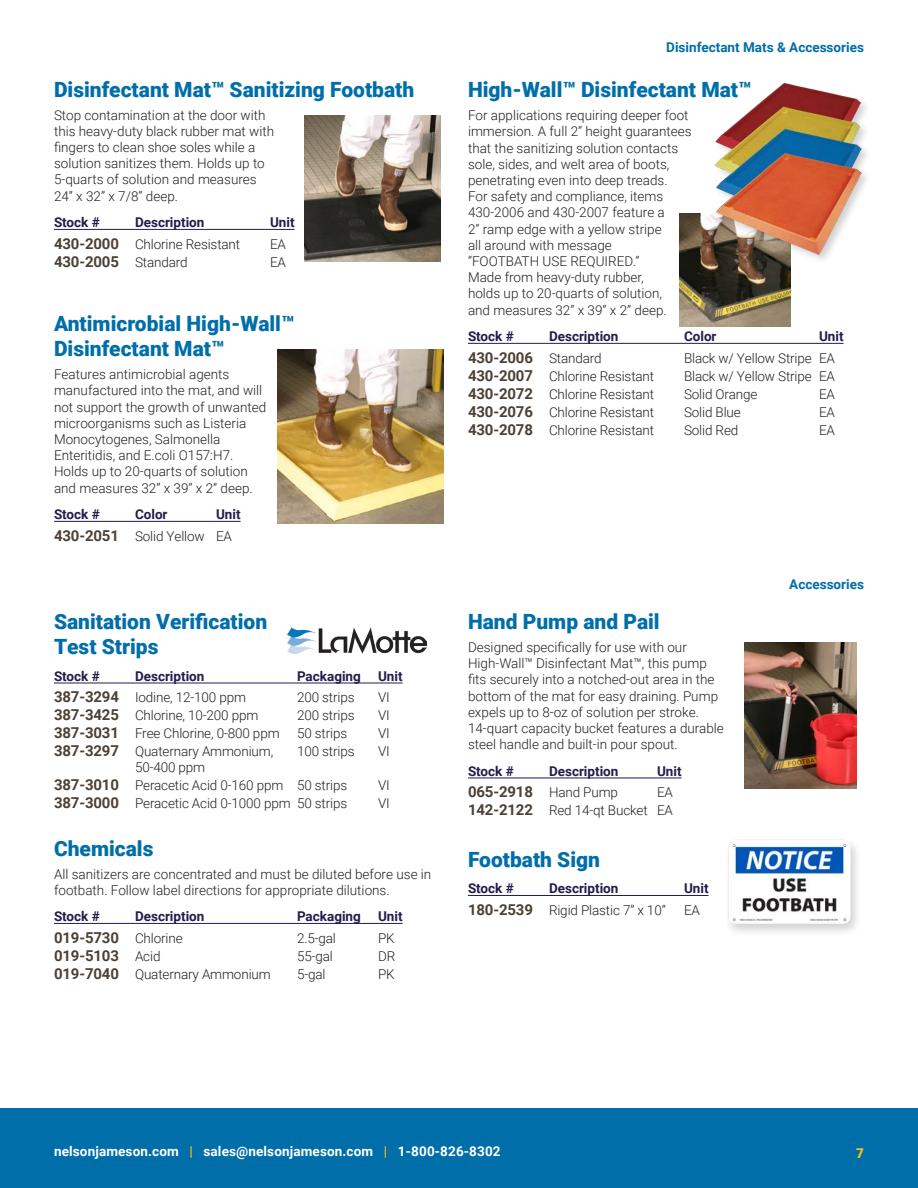
<style>
.page{position:relative;width:918px;height:1188px;background:#fff}
.page>*{position:absolute;margin:0;border:0;box-sizing:border-box;transform-origin:0 0}
.t1{font:900 21px/25.2px "Roboto";color:#006ea9}
.Chart{font:700 15px "Roboto";letter-spacing:-.01em;color:#4c4136}
.Body{font:300 13.5px/16.2px "Roboto";color:#231f20}
.Chart-2{font:300 13.5px "Roboto";letter-spacing:-.01em;color:#231f20}
.Chart_Heading{font:700 13.5px "Roboto";color:#221c4c}
.t2{font:700 13.5px "Roboto";letter-spacing:.01em;color:#fff}
.Body-2{font:700 13.5px "Roboto";color:#006ea9}
.t3{font:900 13.5px "Roboto";color:#fdbe12}
.s1{font-weight:700;font-size:15px;color:#4c4136}
.s2{font-weight:300;font-size:13.5px;color:#231f20}
.s3{color:#fdbe12}
</style>
<div class="page">
<div style="left:0;top:1108px;width:918px;height:80px;background:#006ea9"></div>
<hr style="left:468px;top:778px;width:214px;height:1px;background:#221c4c">
<img style="left:745px;top:643px;width:111px;height:146px">
<hr style="left:468px;top:895px;width:241px;height:1px;background:#221c4c">
<div style="left:725px;top:838px;width:137px;height:99px;background:#231f20;opacity:.2"></div>
<img style="left:728px;top:840px;width:122px;height:84px">
<hr style="left:54px;top:923px;width:349px;height:1px;background:#221c4c">
<hr style="left:54px;top:683px;width:349px;height:1px;background:#221c4c">
<img style="left:287px;top:627px;width:140px;height:27px">
<hr style="left:54px;top:521px;width:187px;height:1px;background:#221c4c">
<img style="left:278px;top:350px;width:165px;height:174px">
<hr style="left:54px;top:229px;width:241px;height:1px;background:#221c4c">
<img style="left:305px;top:116px;width:136px;height:145px">
<hr style="left:468px;top:343px;width:376px;height:1px;background:#221c4c">
<img style="left:680px;top:214px;width:110px;height:112px">
<img style="left:706px;top:82px;width:161px;height:181px">
<h2 class="t1" style="left:54px;top:76px;width:362px">Disinfectant Mat™ Sanitizing Footbath</h2>
<p class="Body" style="left:54px;top:106px;width:222px">Stop contamination at the door with this heavy-duty black rubber mat with fingers to clean shoe soles while a solution sanitizes them. Holds up to 5-quarts of solution and measures 24” x 32” x 7/8” deep.</p>
<p class="Chart_Heading" style="left:54px;top:213px;width:47px">Stock #</p>
<p class="Chart_Heading" style="left:135px;top:213px;width:71px">Description</p>
<p class="Chart_Heading" style="left:270px;top:213px;width:26px">Unit</p>
<p class="Chart-2" style="left:54px;top:234px;width:188px"><span class="s1">430-2000</span> Chlorine Resistant</p>
<p class="Chart-2" style="left:270px;top:234px;width:17px">EA</p>
<p class="Chart" style="left:54px;top:251px;width:135px">430-2005 <span class="s2">Standard</span></p>
<p class="Chart-2" style="left:270px;top:252px;width:17px">EA</p>
<h2 class="t1" style="left:54px;top:310px;width:242px">Antimicrobial High-Wall™<br>Disinfectant Mat™</h2>
<p class="Body" style="left:54px;top:366px;width:214px">Features antimicrobial agents manufactured into the mat, and will not support the growth of unwanted microorganisms such as Listeria<br>Monocytogenes, Salmonella<br>Enteritidis, and E.coli O157:H7.<br>Holds up to 20-quarts of solution and measures 32” x 39” x 2” deep.</p>
<p class="Chart_Heading" style="left:54px;top:505px;width:47px">Stock #</p>
<p class="Chart_Heading" style="left:135px;top:505px;width:34px">Color</p>
<p class="Chart_Heading" style="left:216px;top:505px;width:26px">Unit</p>
<p class="Chart-2" style="left:54px;top:526px;width:179px"><span class="s1">430-2051</span> Solid Yellow EA</p>
<h2 class="t1" style="left:54px;top:608px;width:215px">Sanitation Verification<br>Test Strips</h2>
<p class="Chart_Heading" style="left:54px;top:667px;width:47px">Stock #</p>
<p class="Chart_Heading" style="left:135px;top:667px;width:71px">Description</p>
<p class="Chart_Heading" style="left:297px;top:667px;width:65px">Packaging</p>
<p class="Chart_Heading" style="left:378px;top:667px;width:26px">Unit</p>
<p class="Chart-2" style="left:54px;top:688px;width:194px"><span class="s1">387-3294</span> Iodine, 12-100 ppm</p>
<p class="Chart-2" style="left:297px;top:688px;width:59px">200 strips</p>
<p class="Chart-2" style="left:378px;top:688px;width:13px">VI</p>
<p class="Chart-2" style="left:54px;top:706px;width:206px"><span class="s1">387-3425</span> Chlorine, 10-200 ppm</p>
<p class="Chart-2" style="left:297px;top:706px;width:59px">200 strips</p>
<p class="Chart-2" style="left:378px;top:706px;width:13px">VI</p>
<p class="Chart-2" style="left:54px;top:724px;width:227px"><span class="s1">387-3031</span> Free Chlorine, 0-800 ppm</p>
<p class="Chart-2" style="left:297px;top:724px;width:52px">50 strips</p>
<p class="Chart-2" style="left:378px;top:724px;width:13px">VI</p>
<p class="Chart-2" style="left:54px;top:742px;width:221px"><span class="s1">387-3297</span> Quaternary Ammonium,</p>
<p class="Chart-2" style="left:297px;top:742px;width:59px">100 strips</p>
<p class="Chart-2" style="left:378px;top:742px;width:13px">VI</p>
<p class="Chart-2" style="left:135px;top:758px;width:72px">50-400 ppm</p>
<p class="Chart-2" style="left:54px;top:776px;width:295px"><span class="s1">387-3010</span> Peracetic Acid 0-160 ppm 50 strips</p>
<p class="Chart-2" style="left:378px;top:776px;width:13px">VI</p>
<p class="Chart-2" style="left:54px;top:794px;width:295px"><span class="s1">387-3000</span> Peracetic Acid 0-1000 ppm 50 strips</p>
<p class="Chart-2" style="left:378px;top:794px;width:13px">VI</p>
<h2 class="t1" style="left:54px;top:835px;width:101px">Chemicals</h2>
<p class="Body" style="left:54px;top:865px;width:379px">All sanitizers are concentrated and must be diluted before use in footbath. Follow label directions for appropriate dilutions.</p>
<p class="Chart_Heading" style="left:54px;top:907px;width:47px">Stock #</p>
<p class="Chart_Heading" style="left:135px;top:907px;width:71px">Description</p>
<p class="Chart_Heading" style="left:297px;top:907px;width:65px">Packaging</p>
<p class="Chart_Heading" style="left:378px;top:907px;width:26px">Unit</p>
<p class="Chart" style="left:54px;top:927px;width:130px">019-5730 <span class="s2">Chlorine</span></p>
<p class="Chart-2" style="left:297px;top:928px;width:40px">2.5-gal</p>
<p class="Chart-2" style="left:378px;top:928px;width:18px">PK</p>
<p class="Chart" style="left:54px;top:945px;width:108px">019-5103 <span class="s2">Acid</span></p>
<p class="Chart-2" style="left:297px;top:946px;width:37px">55-gal</p>
<p class="Chart-2" style="left:378px;top:946px;width:19px">DR</p>
<p class="Chart-2" style="left:54px;top:964px;width:218px"><span class="s1">019-7040</span> Quaternary Ammonium</p>
<p class="Chart-2" style="left:297px;top:964px;width:30px">5-gal</p>
<p class="Chart-2" style="left:378px;top:964px;width:18px">PK</p>
<p class="Body-2" style="left:666px;top:38px;width:199px">Disinfectant Mats &amp; Accessories</p>
<h2 class="t1" style="left:468px;top:76px;width:285px">High-Wall™ Disinfectant Mat™</h2>
<p class="Body" style="left:468px;top:107px;width:225px">For applications requiring deeper foot immersion. A full 2” height guarantees that the sanitizing solution contacts sole, sides, and welt area of boots, penetrating even into deep treads.<br>For safety and compliance, items 430-2006 and 430-2007 feature a<br>2” ramp edge with a yellow stripe<br>all around with message<br>“FOOTBATH USE REQUIRED.”<br>Made from heavy-duty rubber,<br>holds up to 20-quarts of solution,<br>and measures 32” x 39” x 2” deep.</p>
<p class="Chart_Heading" style="left:468px;top:327px;width:47px">Stock #</p>
<p class="Chart_Heading" style="left:549px;top:327px;width:71px">Description</p>
<p class="Chart_Heading" style="left:684px;top:327px;width:34px">Color</p>
<p class="Chart_Heading" style="left:819px;top:327px;width:26px">Unit</p>
<p class="Chart" style="left:468px;top:347px;width:135px">430-2006 <span class="s2">Standard</span></p>
<p class="Chart-2" style="left:684px;top:348px;width:152px">Black w/ Yellow Stripe EA</p>
<p class="Chart-2" style="left:468px;top:366px;width:188px"><span class="s1">430-2007</span> Chlorine Resistant</p>
<p class="Chart-2" style="left:684px;top:366px;width:152px">Black w/ Yellow Stripe EA</p>
<p class="Chart-2" style="left:468px;top:384px;width:188px"><span class="s1">430-2072</span> Chlorine Resistant</p>
<p class="Chart-2" style="left:684px;top:384px;width:75px">Solid Orange</p>
<p class="Chart-2" style="left:819px;top:384px;width:17px">EA</p>
<p class="Chart-2" style="left:468px;top:402px;width:188px"><span class="s1">430-2076</span> Chlorine Resistant</p>
<p class="Chart-2" style="left:684px;top:402px;width:58px">Solid Blue</p>
<p class="Chart-2" style="left:819px;top:402px;width:17px">EA</p>
<p class="Chart-2" style="left:468px;top:420px;width:188px"><span class="s1">430-2078</span> Chlorine Resistant</p>
<p class="Chart-2" style="left:684px;top:420px;width:56px">Solid Red</p>
<p class="Chart-2" style="left:819px;top:420px;width:17px">EA</p>
<h2 class="t1" style="left:468px;top:608px;width:193px">Hand Pump and Pail</h2>
<p class="Body" style="left:468px;top:639px;width:257px">Designed specifically for use with our High-Wall™ Disinfectant Mat™, this pump fits securely into a notched-out area in the bottom of the mat for easy draining. Pump expels up to 8-oz of solution per stroke.<br>14-quart capacity bucket features a durable steel handle and built-in pour spout.</p>
<p class="Chart_Heading" style="left:468px;top:761px;width:47px">Stock #</p>
<p class="Chart_Heading" style="left:549px;top:761px;width:71px">Description</p>
<p class="Chart_Heading" style="left:657px;top:761px;width:26px">Unit</p>
<p class="Chart" style="left:468px;top:781px;width:152px">065-2918 <span class="s2">Hand Pump</span></p>
<p class="Chart-2" style="left:657px;top:783px;width:17px">EA</p>
<p class="Chart-2" style="left:468px;top:801px;width:206px"><span class="s1">142-2122</span> Red 14-qt Bucket EA</p>
<h2 class="t1" style="left:468px;top:846px;width:134px">Footbath Sign</h2>
<p class="Chart_Heading" style="left:468px;top:879px;width:47px">Stock #</p>
<p class="Chart_Heading" style="left:549px;top:879px;width:71px">Description</p>
<p class="Chart_Heading" style="left:684px;top:879px;width:26px">Unit</p>
<p class="Chart-2" style="left:468px;top:900px;width:199px"><span class="s1">180-2539</span> Rigid Plastic 7” x 10”</p>
<p class="Chart-2" style="left:684px;top:900px;width:17px">EA</p>
<p class="Body-2" style="left:789px;top:575px;width:76px">Accessories</p>
<p class="t2" style="left:54px;top:1142px;width:448px">nelsonjameson.com <span class="s3">|</span> sales@nelsonjameson.com <span class="s3">|</span> 1-800-826-8302</p>
<p class="t3" style="left:856px;top:1143px;width:9px">7</p>
</div>
